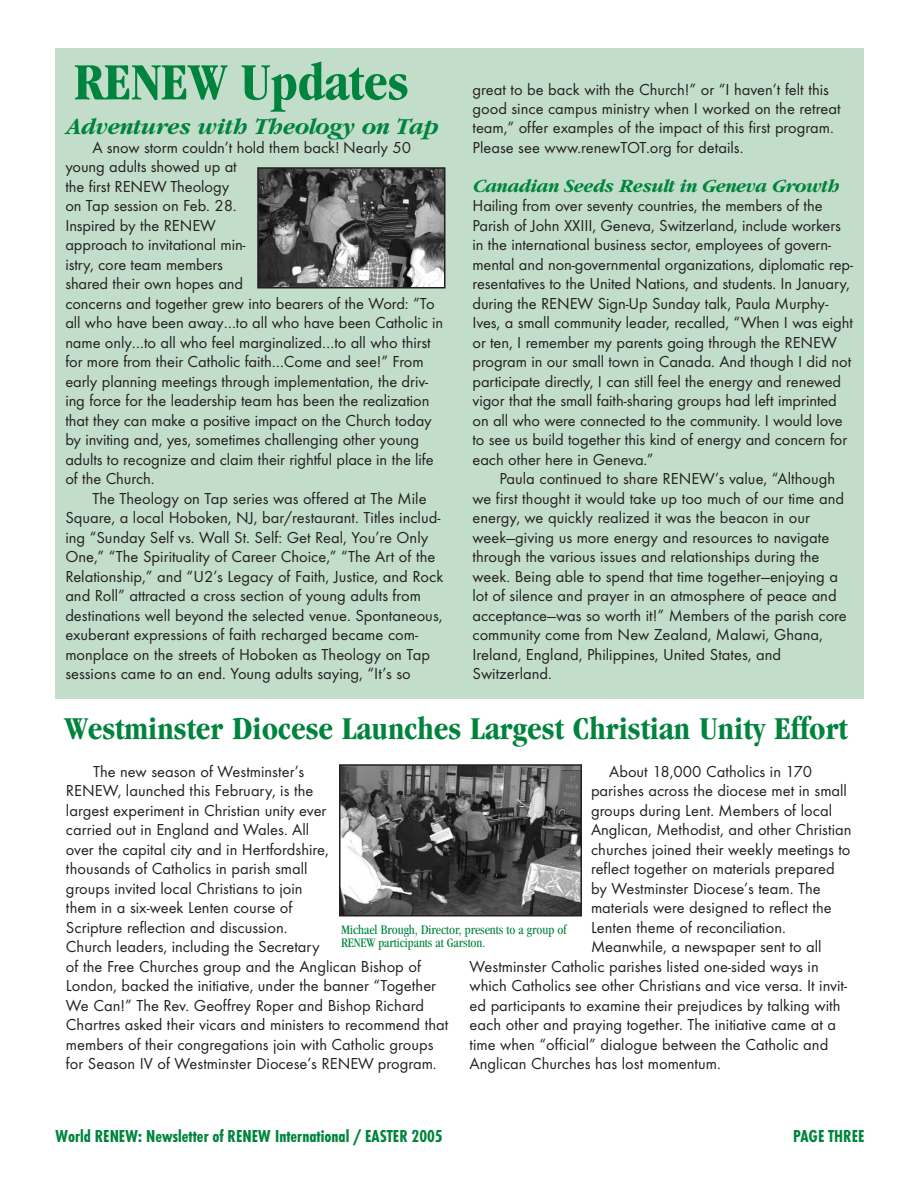
<style>
.page{position:relative;width:918px;height:1188px;background:#fff}
.page>*{position:absolute;margin:0;border:0;box-sizing:border-box;transform-origin:0 0}
.t1{font:700 condensed 54px "Garamond";color:#00843d}
.t2{font:700 condensed 33px "Garamond";color:#00843d}
.t3{font:italic 700 24px "Garamond";letter-spacing:-.015em;color:#00843d}
.t4{font:italic 700 19.5px "Garamond";letter-spacing:-.03em;color:#00843d}
.t5{font:700 condensed 18px "Futura T";color:#00843d}
.t6{font:16.5px/19.5px "Futura T";color:#231f20}
.t7{font:condensed 13.5px/13.5px "Garamond";letter-spacing:-.005em;color:#00843d}
</style>
<div class="page">
<div style="left:55px;top:49px;width:809px;height:650px;background:#c3ddcb"></div>
<img style="left:342px;top:767px;width:237px;height:146px">
<div style="left:339px;top:764px;width:243px;height:152px;border:2px solid #231f20"></div>
<img style="left:260px;top:170px;width:183px;height:116px">
<div style="left:257px;top:167px;width:189px;height:122px;border:2px solid #231f20"></div>
<h1 class="t1" style="left:74px;top:61px;width:336px">RENEW Updates</h1>
<h3 class="t3" style="left:65px;top:117px;width:374px">Adventures with Theology on Tap</h3>
<p class="t6" style="left:65px;top:139px;width:380px;text-indent:27px">A snow storm couldn’t hold them back! Nearly 50 young adults showed up at<br>the first RENEW Theology<br>on Tap session on Feb. 28.<br>Inspired by the RENEW<br>approach to invitational min-<br>istry, core team members<br>shared their own hopes and<br>concerns and together grew into bearers of the Word: “To all who have been away…to all who have been Catholic in name only…to all who feel marginalized…to all who thirst for more from their Catholic faith…Come and see!” From early planning meetings through implementation, the driv&shy;ing force for the leadership team has been the realization that they can make a positive impact on the Church today by inviting and, yes, sometimes challenging other young adults to recognize and claim their rightful place in the life of the Church.</p>
<p class="t6" style="left:65px;top:490px;width:379px;text-indent:27px">The Theology on Tap series was offered at The Mile Square, a local Hoboken, NJ, bar/restaurant. Titles includ&shy;ing “Sunday Self vs. Wall St. Self: Get Real, You’re Only One,” “The Spirituality of Career Choice,” “The Art of the Relationship,” and “U2’s Legacy of Faith, Justice, and Rock and Roll” attracted a cross section of young adults from destinations well beyond the selected venue. Spontaneous, exuberant expressions of faith recharged became com&shy;monplace on the streets of Hoboken as Theology on Tap sessions came to an end. Young adults saying, “It’s so</p>
<p class="t6" style="left:472px;top:81px;width:370px">great to be back with the Church!” or “I haven’t felt this good since campus ministry when I worked on the retreat team,” offer examples of the impact of this first program.<br>Please see www.renewTOT.org for details.</p>
<p class="t4" style="left:472px;top:179px;width:368px">Canadian Seeds Result in Geneva Growth</p>
<p class="t6" style="left:472px;top:198px;width:382px">Hailing from over seventy countries, the members of the Parish of John XXIII, Geneva, Switzerland, include workers in the international business sector, employees of govern&shy;mental and non-governmental organizations, diplomatic rep&shy;resentatives to the United Nations, and students. In January, during the RENEW Sign-Up Sunday talk, Paula Murphy-Ives, a small community leader, recalled, “When I was eight or ten, I remember my parents going through the RENEW program in our small town in Canada. And though I did not participate directly, I can still feel the energy and renewed vigor that the small faith-sharing groups had left imprinted on all who were connected to the community. I would love to see us build together this kind of energy and concern for each other here in Geneva.”</p>
<p class="t6" style="left:472px;top:471px;width:376px;text-indent:27px">Paula continued to share RENEW’s value, “Although we first thought it would take up too much of our time and energy, we quickly realized it was the beacon in our week—giving us more energy and resources to navigate through the various issues and relationships during the week. Being able to spend that time together—enjoying a lot of silence and prayer in an atmosphere of peace and acceptance—was so worth it!” Members of the parish core community come from New Zealand, Malawi, Ghana, Ireland, England, Philippines, United States, and Switzerland.</p>
<h2 class="t2" style="left:64px;top:716px;width:785px">Westminster Diocese Launches Largest Christian Unity Effort</h2>
<p class="t6" style="left:66px;top:763px;width:384px;text-indent:27px">The new season of Westminster’s<br>RENEW, launched this February, is the<br>largest experiment in Christian unity ever<br>carried out in England and Wales. All<br>over the capital city and in Hertfordshire,<br>thousands of Catholics in parish small<br>groups invited local Christians to join<br>them in a six-week Lenten course of<br>Scripture reflection and discussion.<br>Church leaders, including the Secretary<br>of the Free Churches group and the Anglican Bishop of London, backed the initiative, under the banner “Together We Can!” The Rev. Geoffrey Roper and Bishop Richard Chartres asked their vicars and ministers to recommend that members of their congregations join with Catholic groups for Season IV of Westminster Diocese’s RENEW program.</p>
<p class="t6" style="left:609px;top:763px;width:205px">About 18,000 Catholics in 170</p>
<p class="t6" style="left:591px;top:783px;width:258px">parishes across the diocese met in small</p>
<p class="t6" style="left:591px;top:802px;width:243px">groups during Lent. Members of local</p>
<p class="t6" style="left:591px;top:822px;width:262px">Anglican, Methodist, and other Christian</p>
<p class="t6" style="left:591px;top:841px;width:261px">churches joined their weekly meetings to</p>
<p class="t6" style="left:591px;top:861px;width:245px">reflect together on materials prepared</p>
<p class="t6" style="left:591px;top:880px;width:231px">by Westminster Diocese’s team. The</p>
<p class="t6" style="left:591px;top:900px;width:242px">materials were designed to reflect the</p>
<p class="t6" style="left:591px;top:919px;width:196px">Lenten theme of reconciliation.</p>
<p class="t6" style="left:591px;top:939px;width:232px">Meanwhile, a newspaper sent to all</p>
<p class="t6" style="left:470px;top:958px;width:351px">Westminster Catholic parishes listed one-sided ways in</p>
<p class="t6" style="left:470px;top:978px;width:379px">which Catholics see other Christians and vice versa. It invit-</p>
<p class="t6" style="left:470px;top:997px;width:373px">ed participants to examine their prejudices by talking with</p>
<p class="t6" style="left:470px;top:1017px;width:368px">each other and praying together. The initiative came at a</p>
<p class="t6" style="left:470px;top:1036px;width:360px">time when “official” dialogue between the Catholic and</p>
<p class="t6" style="left:470px;top:1056px;width:253px">Anglican Churches has lost momentum.</p>
<p class="t7" style="left:341px;top:924px;width:227px">Michael Brough, Director, presents to a group of<br>RENEW participants at Garston.</p>
<p class="t5" style="left:56px;top:1128px;width:389px">World RENEW: Newsletter of RENEW International / EASTER 2005</p>
<p class="t5" style="left:793px;top:1128px;width:73px">PAGE THREE</p>
</div>
